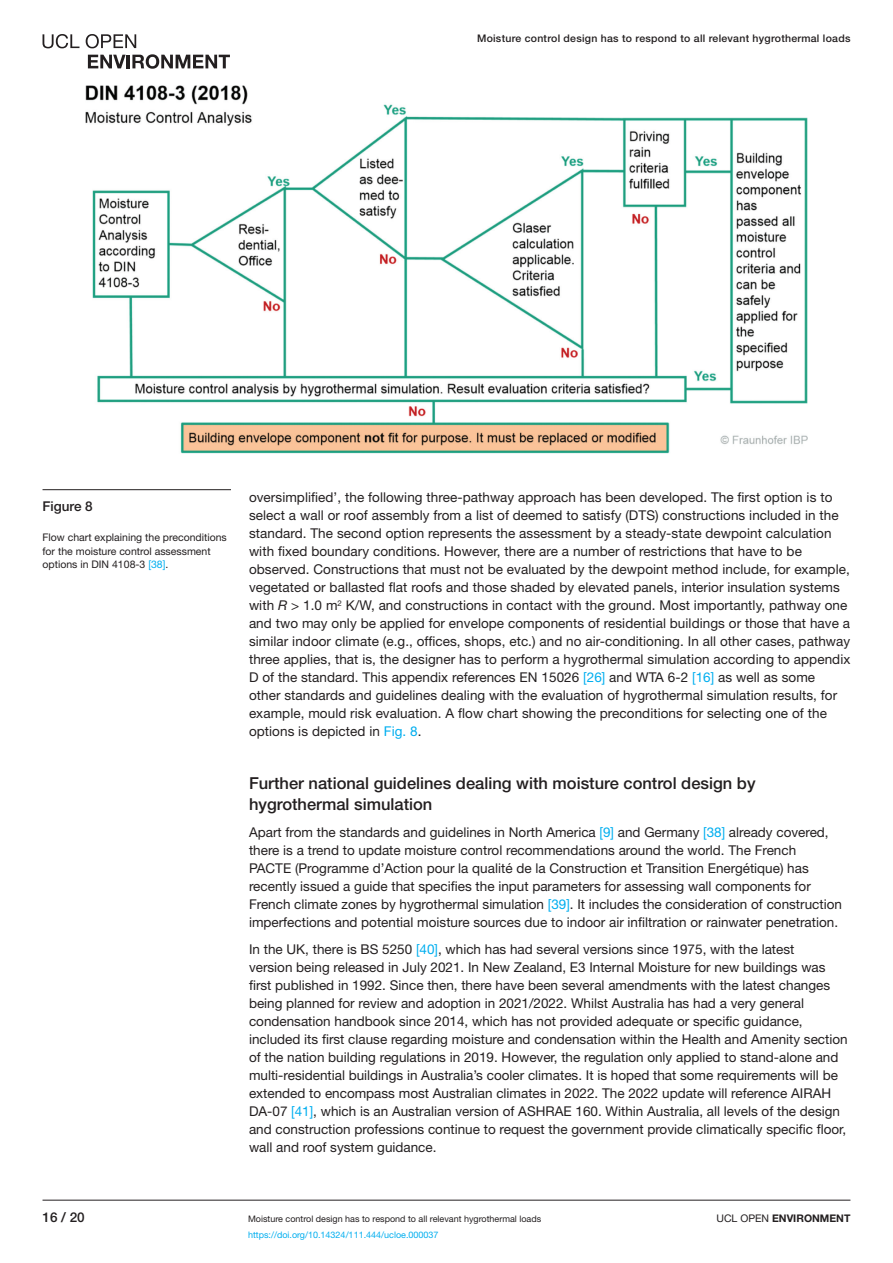
<style>
.page{position:relative;width:893px;height:1263px;background:#fff}
.page>*{position:absolute;margin:0;border:0;box-sizing:border-box;transform-origin:0 0}
.t1{font:500 16.5px/21px "Helvetica Neue LT Std";color:#231f20}
.t2{font:13.5px/18px "Helvetica Neue LT Std";color:#231f20}
.t3{font:500 13.5px "Helvetica Neue LT Std";color:#231f20}
.t4{font:10.5px/13.5px "Helvetica Neue LT Std";color:#231f20}
.t5{font:500 10.5px "Helvetica Neue LT Std";letter-spacing:.025em;color:#231f20}
.t6{font:700 10.5px "Helvetica Neue LT Std";color:#231f20}
.t7{font:9px "Helvetica Neue LT Std";color:#231f20}
.t8{font:9px "Helvetica Neue LT Std";color:#00aeef}
.s1{color:#00aeef}
.s2{font-style:italic}
.s3{font-weight:400}
</style>
<div class="page">
<hr style="left:43px;top:1200px;width:807px;height:1px;background:#231f20">
<svg style="left:43px;top:34px;width:36px;height:14px"></svg>
<svg style="left:86px;top:34px;width:50px;height:14px"></svg>
<svg style="left:88px;top:54px;width:142px;height:15px"></svg>
<img style="left:85px;top:86px;width:723px;height:368px">
<hr style="left:43px;top:489px;width:188px;height:1px;background:#231f20">
<p class="t5" style="left:477px;top:32px;width:375px">Moisture control design has to respond to all relevant hygrothermal loads</p>
<p class="t3" style="left:43px;top:498px;width:52px">Figure 8</p>
<p class="t4" style="left:43px;top:531px;width:186px">Flow chart explaining the preconditions for the moisture control assessment options in DIN 4108-3 <span class="s1">[38]</span>.</p>
<p class="t2" style="left:249px;top:488px;width:603px">oversimplified’, the following three-pathway approach has been developed. The first option is to select a wall or roof assembly from a list of deemed to satisfy (DTS) constructions included in the standard. The second option represents the assessment by a steady-state dewpoint calculation with fixed boundary conditions. However, there are a number of restrictions that have to be observed. Constructions that must not be evaluated by the dewpoint method include, for example, vegetated or ballasted flat roofs and those shaded by elevated panels, interior insulation systems with <span class="s2">R</span> &gt; 1.0 m<sup>2</sup> K/W, and constructions in contact with the ground. Most importantly, pathway one and two may only be applied for envelope components of residential buildings or those that have a similar indoor climate (e.g., offices, shops, etc.) and no air-conditioning. In all other cases, pathway three applies, that is, the designer has to perform a hygrothermal simulation according to appendix D of the standard. This appendix references EN 15026 <span class="s1">[26]</span> and WTA 6-2 <span class="s1">[16]</span> as well as some<br>other standards and guidelines dealing with the evaluation of hygrothermal simulation results, for example, mould risk evaluation. A flow chart showing the preconditions for selecting one of the options is depicted in <span class="s1">Fig. 8</span>.</p>
<p class="t1" style="left:249px;top:772px;width:508px">Further national guidelines dealing with moisture control design by hygrothermal simulation</p>
<p class="t2" style="left:249px;top:823px;width:594px">Apart from the standards and guidelines in North America <span class="s1">[9]</span> and Germany <span class="s1">[38]</span> already covered, there is a trend to update moisture control recommendations around the world. The French<br>PACTE (Programme d’Action pour la qualité de la Construction et Transition Energétique) has recently issued a guide that specifies the input parameters for assessing wall components for French climate zones by hygrothermal simulation <span class="s1">[39]</span>. It includes the consideration of construction imperfections and potential moisture sources due to indoor air infiltration or rainwater penetration.</p>
<p class="t2" style="left:249px;top:940px;width:600px">In the UK, there is BS 5250 <span class="s1">[40]</span>, which has had several versions since 1975, with the latest<br>version being released in July 2021. In New Zealand, E3 Internal Moisture for new buildings was first published in 1992. Since then, there have been several amendments with the latest changes being planned for review and adoption in 2021/2022. Whilst Australia has had a very general condensation handbook since 2014, which has not provided adequate or specific guidance, included its first clause regarding moisture and condensation within the Health and Amenity section of the nation building regulations in 2019. However, the regulation only applied to stand-alone and multi-residential buildings in Australia’s cooler climates. It is hoped that some requirements will be extended to encompass most Australian climates in 2022. The 2022 update will reference AIRAH DA-07 <span class="s1">[41]</span>, which is an Australian version of ASHRAE 160. Within Australia, all levels of the design and construction professions continue to request the government provide climatically specific floor, wall and roof system guidance.</p>
<p class="t3" style="left:43px;top:1209px;width:44px">16 / 20</p>
<p class="t7" style="left:248px;top:1213px;width:295px">Moisture control design has to respond to all relevant hygrothermal loads</p>
<p class="t6" style="left:716px;top:1211px;width:135px"><span class="s3">UCL OPEN</span> ENVIRONMENT</p>
<p class="t8" style="left:248px;top:1229px;width:192px">https://doi.org/10.14324/111.444/ucloe.000037</p>
</div>
